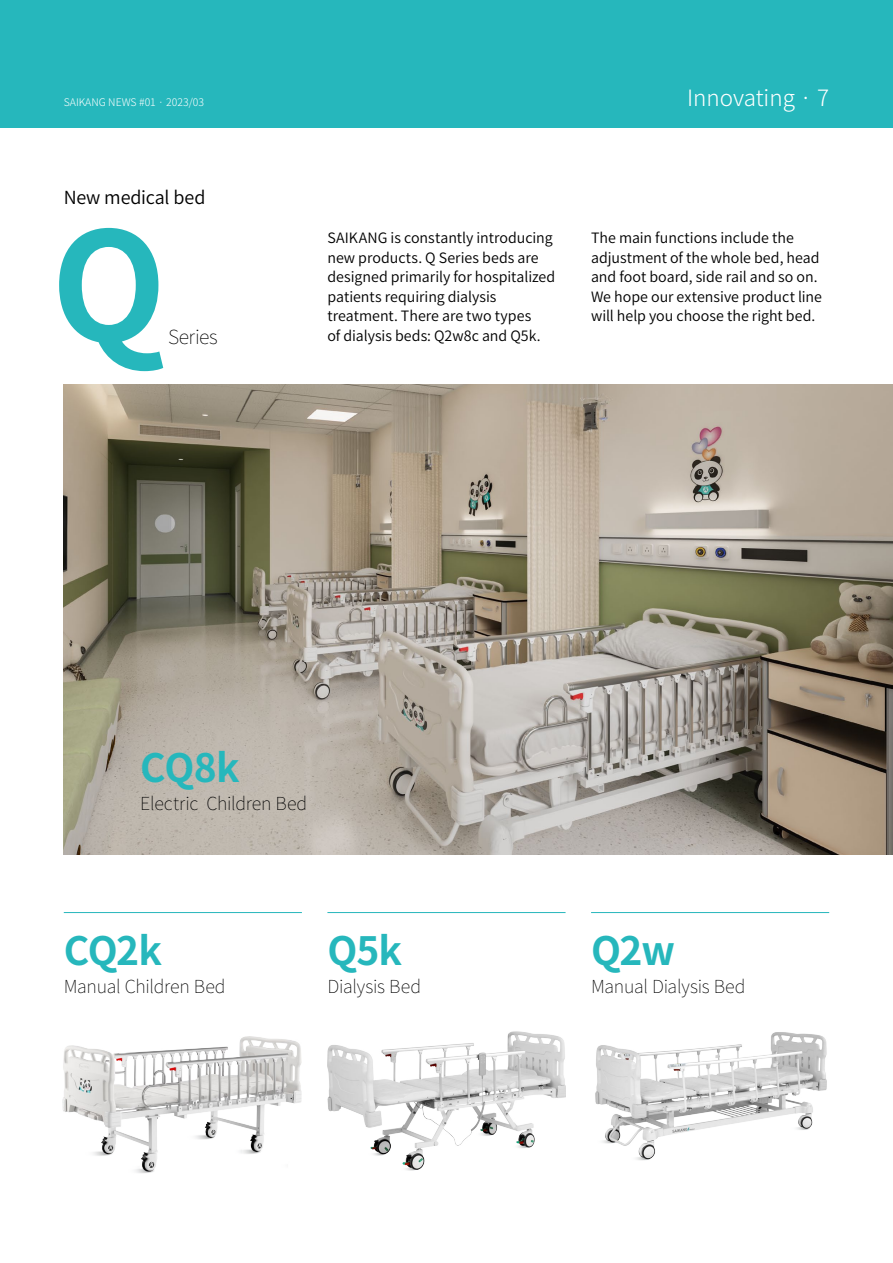
<style>
.page{position:relative;width:893px;height:1263px;background:#fff}
.page>*{position:absolute;margin:0;border:0;box-sizing:border-box;transform-origin:0 0}
.t1{font:700 150px "Noto Sans CJ Ksc";color:#26b7bc}
.t2{font:700 39px "Noto Sans CJ Ksc";letter-spacing:-.025em;color:#26b7bc}
.t3{font:300 22.5px "Noto Sans CJ Ksc";color:#fff}
.t4{font:100 19.5px "Noto Sans CJ Ksc";letter-spacing:-.015em;color:#000}
.t5{font:100 18px "Noto Sans CJ Ksc";letter-spacing:-.015em;color:#000}
.t6{font:600 18px "Noto Sans CJ Ksc";letter-spacing:-.01em;color:#000}
.t7{font:600 14.25px/19.5px "Noto Sans CJ Ksc";color:#000}
.t8{font:300 10.5px "Noto Sans CJ Ksc";color:#fff}
</style>
<div class="page">
<img style="left:64px;top:384px;width:829px;height:471px">
<hr style="left:64px;top:912px;width:238px;height:1px;background:#26b7bc">
<hr style="left:327px;top:912px;width:239px;height:1px;background:#26b7bc">
<hr style="left:591px;top:912px;width:238px;height:1px;background:#26b7bc">
<img style="left:63px;top:1036px;width:239px;height:137px">
<img style="left:327px;top:1031px;width:239px;height:140px">
<img style="left:595px;top:1032px;width:232px;height:129px">
<div style="left:0;top:0;width:893px;height:128px;background:#26b7bc"></div>
<p class="t8" style="left:64px;top:97px;width:142px">Saikang N ews #01 · 2023/03</p>
<h3 class="t3" style="left:687px;top:85px;width:144px">I nnovating · 7</h3>
<p class="t6" style="left:64px;top:188px;width:143px">New medical bed</p>
<h1 class="t1" style="left:51px;top:201px;width:117px">Q</h1>
<h3 class="t4" style="left:168px;top:326px;width:51px">Series</h3>
<p class="t7" style="left:327px;top:229px;width:229px">SAIKANG is constantly introducing new products. Q Series beds are designed primarily for hospitalized patients requiring dialysis treatment. There are two types<br>of dialysis beds: Q2w8c and Q5k.</p>
<p class="t7" style="left:591px;top:229px;width:232px">The main functions include the adjustment of the whole bed, head and foot board, side rail and so on.<br>We hope our extensive product line will help you choose the right bed.</p>
<h2 class="t2" style="left:140px;top:745px;width:101px">CQ8k</h2>
<p class="t5" style="left:140px;top:793px;width:169px">Electric Children Bed</p>
<h2 class="t2" style="left:64px;top:929px;width:100px">CQ2k</h2>
<p class="t5" style="left:64px;top:977px;width:163px">Manual Children Bed</p>
<h2 class="t2" style="left:327px;top:929px;width:76px">Q5k</h2>
<h2 class="t2" style="left:591px;top:929px;width:86px">Q2w</h2>
<p class="t5" style="left:327px;top:977px;width:95px">Dialysis Bed</p>
<p class="t5" style="left:591px;top:977px;width:156px">Manual Dialysis Bed</p>
</div>
